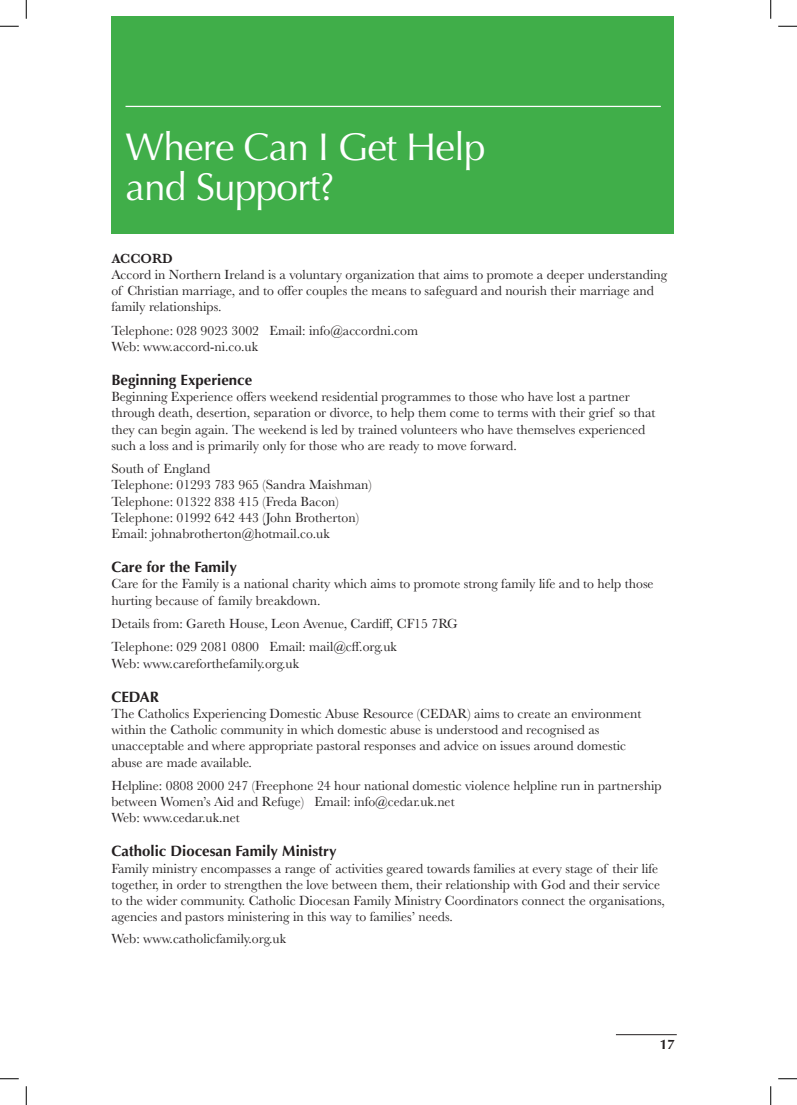
<style>
.page{position:relative;width:797px;height:1105px;background:#fff}
.page>*{position:absolute;margin:0;border:0;box-sizing:border-box;transform-origin:0 0}
.t1{font:38.75px/40px "Optima";letter-spacing:-.02em;color:#fff}
.t2{font:700 15px "Optima";color:#231f20}
.t3{font:13.75px/16.2px "Baskerville";color:#231f20}
.t4{font:600 13.75px "Baskerville";color:#231f20}
.t5{font:700 13.75px "Optima";color:#231f20}
</style>
<div class="page">
<hr style="left:616px;top:1034px;width:60px;height:1px;background:#231f20">
<div style="left:111px;top:16px;width:563px;height:218px;background:#40ae49"></div>
<hr style="left:125px;top:106px;width:536px;height:1px;background:#fff">
<svg style="left:0;top:25px;width:19px;height:2px"></svg>
<svg style="left:778px;top:25px;width:19px;height:2px"></svg>
<svg style="left:0;top:1078px;width:19px;height:1px"></svg>
<svg style="left:778px;top:1078px;width:19px;height:1px"></svg>
<svg style="left:25px;top:0;width:2px;height:19px"></svg>
<svg style="left:25px;top:1086px;width:2px;height:19px"></svg>
<svg style="left:770px;top:0;width:1px;height:19px"></svg>
<svg style="left:770px;top:1086px;width:1px;height:19px"></svg>
<h1 class="t1" style="left:125px;top:128px;width:361px">Where Can I Get Help and Support?</h1>
<p class="t4" style="left:111px;top:248px;width:63px">ACCORD</p>
<p class="t3" style="left:111px;top:266px;width:557px">Accord in Northern Ireland is a voluntary organization that aims to promote a deeper understanding of Christian marriage, and to offer couples the means to safeguard and nourish their marriage and family relationships.</p>
<p class="t3" style="left:111px;top:322px;width:308px">Telephone: 028 9023 3002 Email: info@accordni.com<br>Web: www.accord-ni.co.uk</p>
<p class="t2" style="left:111px;top:371px;width:142px">Beginning Experience</p>
<p class="t3" style="left:111px;top:389px;width:546px">Beginning Experience offers weekend residential programmes to those who have lost a partner through death, desertion, separation or divorce, to help them come to terms with their grief so that they can begin again. The weekend is led by trained volunteers who have themselves experienced such a loss and is primarily only for those who are ready to move forward.</p>
<p class="t3" style="left:111px;top:461px;width:262px">South of England<br>Telephone: 01293 783 965 (Sandra Maishman)<br>Telephone: 01322 838 415 (Freda Bacon)<br>Telephone: 01992 642 443 (John Brotherton)<br>Email: johnabrotherton@hotmail.co.uk</p>
<p class="t2" style="left:111px;top:558px;width:127px">Care for the Family</p>
<p class="t3" style="left:111px;top:576px;width:544px">Care for the Family is a national charity which aims to promote strong family life and to help those hurting because of family breakdown.</p>
<p class="t3" style="left:111px;top:612px;width:348px;line-height:23.4px">Details from: Gareth House, Leon Avenue, Cardiff, CF15 7RG<br>Telephone: 029 2081 0800 Email: mail@cff.org.uk</p>
<p class="t3" style="left:111px;top:655px;width:189px">Web: www.careforthefamily.org.uk</p>
<p class="t2" style="left:111px;top:688px;width:49px">CEDAR</p>
<p class="t3" style="left:111px;top:705px;width:531px">The Catholics Experiencing Domestic Abuse Resource (CEDAR) aims to create an environment within the Catholic community in which domestic abuse is understood and recognised as unacceptable and where appropriate pastoral responses and advice on issues around domestic abuse are made available.</p>
<p class="t3" style="left:111px;top:777px;width:551px">Helpline: 0808 2000 247 (Freephone 24 hour national domestic violence helpline run in partnership between Women’s Aid and Refuge) Email: info@cedar.uk.net<br>Web: www.cedar.uk.net</p>
<p class="t2" style="left:111px;top:842px;width:227px">Catholic Diocesan Family Ministry</p>
<p class="t3" style="left:111px;top:860px;width:555px">Family ministry encompasses a range of activities geared towards families at every stage of their life together, in order to strengthen the love between them, their relationship with God and their service to the wider community. Catholic Diocesan Family Ministry Coordinators connect the organisations, agencies and pastors ministering in this way to families’ needs.</p>
<p class="t3" style="left:111px;top:931px;width:176px">Web: www.catholicfamily.org.uk</p>
<p class="t5" style="left:659px;top:1036px;width:17px">17</p>
</div>
